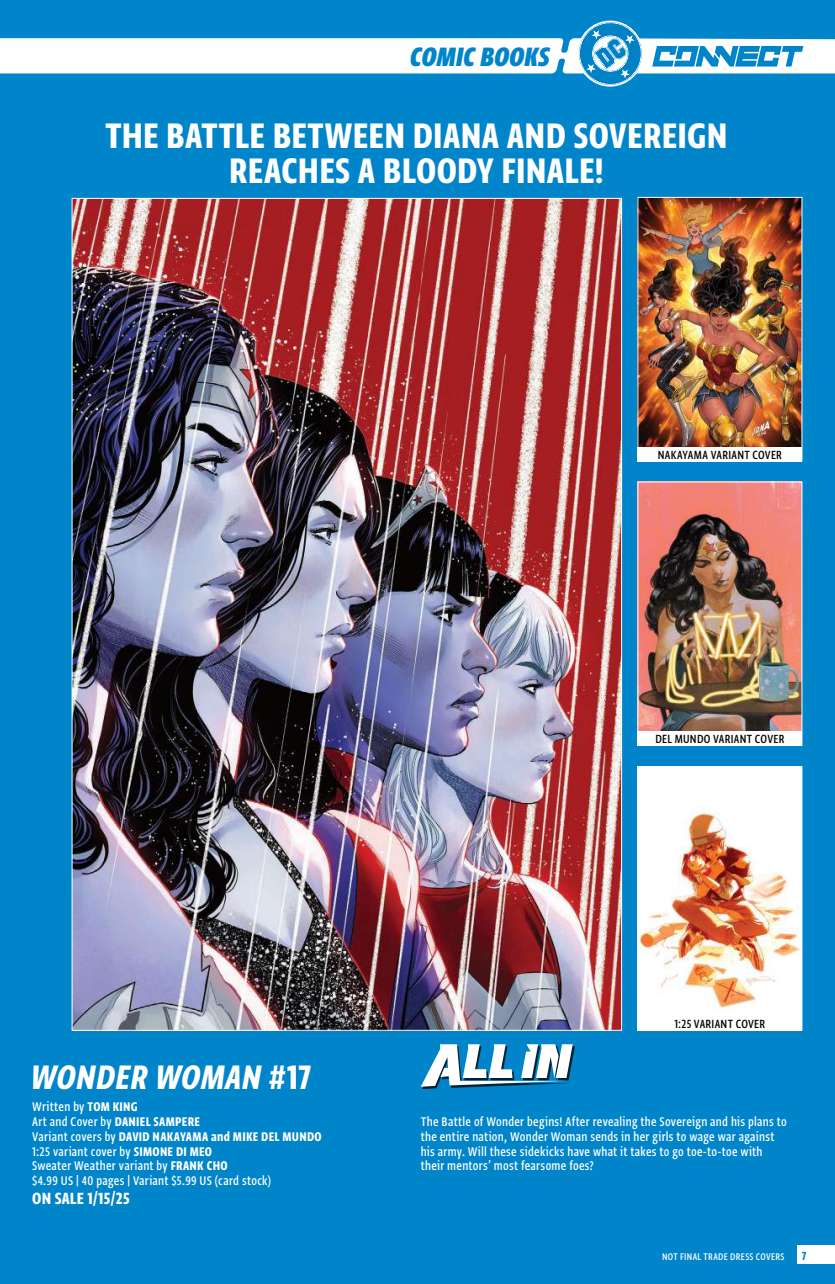
<style>
.page{position:relative;width:835px;height:1284px;background:#0085ca}
.page>*{position:absolute;margin:0;border:0;box-sizing:border-box;transform-origin:0 0}
.t1{font:42px/35px "Greta Sans Cnd Std Bld";letter-spacing:.005em;color:#fff;text-align:center}
.t2{font:40.25px "Greta Sans Cnd Std Bld Ita";letter-spacing:.01em;color:#fff}
.t3{font:31.5px "Greta Sans Cnd Std Hea Ita";color:#0085ca}
.t4{font:19.25px "Greta Sans Cnd Std Bld";letter-spacing:.01em;color:#fff}
.t5{font:500 14.88px/14.9px "Greta Sans Cnd Std";letter-spacing:.02em;color:#fff}
.t6{font:14.88px "Greta Sans Cnd Std Bld";letter-spacing:.02em;color:#fff}
.t7{font:500 14px "Greta Sans Cnd Std";letter-spacing:.02em;color:#000}
.t8{font:14px "Greta Sans Cnd Std Bld";color:#0085ca}
.t9{font:500 11.38px "Greta Sans Cnd Std";letter-spacing:.025em;color:#fff}
.s1{font-family:"Greta Sans Cnd Std Bld"}
.s2{font-family:"Greta Sans Cnd Std Bld";font-weight:400}
.s3{font-family:"Greta Sans Cnd Std";font-weight:500}
</style>
<div class="page">
<svg style="left:0;top:20px;width:835px;height:67px"></svg>
<img style="left:74px;top:200px;width:546px;height:828px">
<img style="left:639px;top:483px;width:161px;height:248px">
<div style="left:637px;top:481px;width:165px;height:265px;border:1px solid #fff"></div>
<div style="left:638px;top:731px;width:164px;height:15px;background:#fff"></div>
<img style="left:639px;top:199px;width:161px;height:248px">
<div style="left:638px;top:447px;width:164px;height:14px;background:#fff"></div>
<img style="left:639px;top:768px;width:161px;height:248px">
<div style="left:637px;top:766px;width:165px;height:264px;border:1px solid #fff"></div>
<div style="left:638px;top:1016px;width:164px;height:14px;background:#fff"></div>
<div style="left:422px;top:1046px;width:153px;height:43px;background:#000;opacity:.75"></div>
<svg style="left:421px;top:1044px;width:152px;height:42px"></svg>
<div style="left:797px;top:1245px;width:38px;height:19px;background:#fff"></div>
<h3 class="t3" style="left:410px;top:37px;width:141px">COMIC BOOKS</h3>
<h1 class="t1" style="left:105px;top:117px;width:624px">THE BATTLE BETWEEN DIANA AND SOVEREIGN<br>REACHES A BLOODY FINALE!</h1>
<p class="t7" style="left:658px;top:446px;width:126px">NAKAYAMA VARIANT COVER</p>
<p class="t7" style="left:655px;top:731px;width:131px">DEL MUNDO VARIANT COVER</p>
<h2 class="t2" style="left:31px;top:1053px;width:282px">WONDER WOMAN <span class="s1">#17</span></h2>
<p class="t5" style="left:32px;top:1098px;width:169px">Written by <span class="s2">TOM KING<br></span>Art and Cover by <span class="s2">DANIEL SAMPERE</span></p>
<p class="t6" style="left:32px;top:1127px;width:291px"><span class="s3">Variant covers by</span> DAVID NAKAYAMA and MIKE DEL MUNDO</p>
<p class="t5" style="left:32px;top:1143px;width:240px">1:25 variant cover by <span class="s2">SIMONE DI MEO<br></span>Sweater Weather variant by <span class="s2">FRANK CHO<br></span>$4.99 US | 40 pages | Variant $5.99 US (card stock)</p>
<p class="t4" style="left:32px;top:1186px;width:99px">ON SALE 1/15/25</p>
<p class="t7" style="left:674px;top:1015px;width:92px">1:25 VARIANT COVER</p>
<p class="t5" style="left:421px;top:1113px;width:367px">The Battle of Wonder begins! After revealing the Sovereign and his plans to the entire nation, Wonder Woman sends in her girls to wage war against his army. Will these sidekicks have what it takes to go toe-to-toe with their mentors’ most fearsome foes?</p>
<p class="t9" style="left:662px;top:1249px;width:124px">NOT FINAL TRADE DRESS COVERS</p>
<p class="t8" style="left:802px;top:1247px;width:6px">7</p>
</div>
